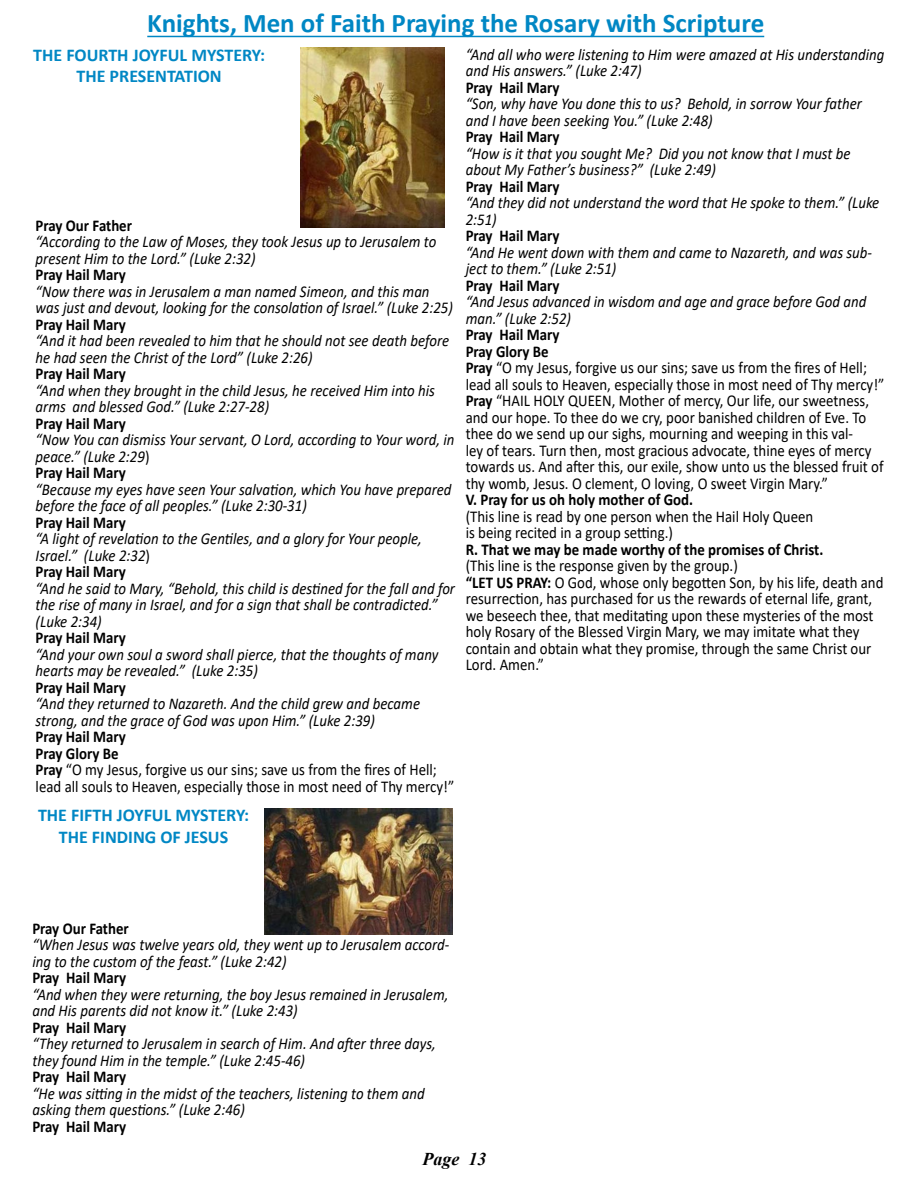
<style>
.page{position:relative;width:918px;height:1188px;background:#fff}
.page>*{position:absolute;margin:0;border:0;box-sizing:border-box;transform-origin:0 0}
.t1{font:700 27px "Calibri";color:#0087c4}
.t2{font:700 18px/21.6px "Calibri";color:#0087c4;text-align:center}
.t3{font:italic 700 18px "Times New Roman";color:#000}
.t4{font:italic 16.5px/16.5px "Calibri";color:#000;scale:.9 1}
.t5{font:16.5px/16.5px "Calibri";color:#000;scale:.9 1}
.t6{font:700 16.5px "Calibri";color:#000;scale:.9 1}
.s1{font-style:normal}
.s2{font-weight:700;font-style:normal}
.s3{font-weight:700}
</style>
<div class="page">
<hr style="left:147px;top:36px;width:617px;height:1px;background:#0087c4">
<img style="left:301px;top:48px;width:144px;height:179px">
<img style="left:265px;top:808px;width:187px;height:126px">
<h1 class="t1" style="left:147px;top:4px;width:618px">Knights, Men of Faith Praying the Rosary with Scripture</h1>
<p class="t2" style="left:33px;top:44px;width:233px">THE FOURTH JOYFUL MYSTERY:<br>THE PRESENTATION</p>
<p class="t6" style="left:36px;top:213px;width:109px">Pray Our Father</p>
<p class="t4" style="left:36px;top:233px;width:447px">“According to the Law of Moses, they took Jesus up to Jerusalem to present Him to the Lord.” (Luke 2:32)</p>
<p class="t6" style="left:36px;top:263px;width:102px">Pray Hail Mary</p>
<p class="t4" style="left:36px;top:282px;width:465px">“Now there was in Jerusalem a man named Simeon, and this man was just and devout, looking for the consolation of Israel.” (Luke 2:25)</p>
<p class="t6" style="left:36px;top:312px;width:102px">Pray Hail Mary</p>
<p class="t4" style="left:36px;top:332px;width:461px">“And it had been revealed to him that he should not see death before he had seen the Christ of the Lord” (Luke 2:26)</p>
<p class="t6" style="left:36px;top:362px;width:102px">Pray Hail Mary</p>
<p class="t4" style="left:36px;top:381px;width:445px">“And when they brought in the child Jesus, he received Him into his arms and blessed God.” (Luke 2:27-28)</p>
<p class="t6" style="left:36px;top:411px;width:102px">Pray Hail Mary</p>
<p class="t4" style="left:36px;top:431px;width:467px">“Now You can dismiss Your servant, O Lord, according to Your word, in peace.” (Luke 2:29<span class="s1">)<br></span><span class="s2">Pray Hail Mary</span></p>
<p class="t4" style="left:36px;top:480px;width:464px">“Because my eyes have seen Your salvation, which You have prepared before the face of all peoples.” (Luke 2:30-31)</p>
<p class="t6" style="left:36px;top:510px;width:102px">Pray Hail Mary</p>
<p class="t4" style="left:36px;top:530px;width:431px">“A light of revelation to the Gentiles, and a glory for Your people,<br>Israel.” (Luke 2:32<span class="s1">)<br></span><span class="s2">Pray Hail Mary</span></p>
<p class="t4" style="left:36px;top:579px;width:468px">“And he said to Mary, “Behold, this child is destined for the fall and for the rise of many in Israel, and for a sign that shall be contradicted.” (Luke 2:34)</p>
<p class="t6" style="left:36px;top:626px;width:102px">Pray Hail Mary</p>
<p class="t4" style="left:36px;top:645px;width:449px">“And your own soul a sword shall pierce, that the thoughts of many hearts may be revealed.” (Luke 2:35)</p>
<p class="t6" style="left:36px;top:675px;width:102px">Pray Hail Mary</p>
<p class="t4" style="left:36px;top:695px;width:429px">“And they returned to Nazareth. And the child grew and became strong, and the grace of God was upon Him.” (Luke 2:39)</p>
<p class="t5" style="left:36px;top:728px;width:467px"><span class="s3">Pray Hail Mary<br>Pray Glory Be<br>Pray</span> “O my Jesus, forgive us our sins; save us from the fires of Hell; lead all souls to Heaven, especially those in most need of Thy mercy!”</p>
<p class="t2" style="left:38px;top:804px;width:213px">THE FIFTH JOYFUL MYSTERY:<br>THE FINDING OF JESUS</p>
<p class="t4" style="left:466px;top:45px;width:467px">“And all who were listening to Him were amazed at His understanding and His answers.” (Luke 2:47)</p>
<p class="t6" style="left:466px;top:75px;width:106px">Pray Hail Mary</p>
<p class="t4" style="left:466px;top:95px;width:442px">“Son, why have You done this to us? Behold, in sorrow Your father and I have been seeking You.” (Luke 2:48)</p>
<p class="t6" style="left:466px;top:125px;width:106px">Pray Hail Mary</p>
<p class="t4" style="left:466px;top:144px;width:429px">“How is it that you sought Me? Did you not know that I must be about My Father’s business?” (Luke 2:49)</p>
<p class="t6" style="left:466px;top:174px;width:106px">Pray Hail Mary</p>
<p class="t4" style="left:466px;top:194px;width:461px">“And they did not understand the word that He spoke to them.” (Luke<br>2:51)</p>
<p class="t6" style="left:466px;top:224px;width:106px">Pray Hail Mary</p>
<p class="t4" style="left:466px;top:243px;width:453px">“And He went down with them and came to Nazareth, and was sub&shy;ject to them.” (Luke 2:51)</p>
<p class="t6" style="left:466px;top:273px;width:106px">Pray Hail Mary</p>
<p class="t4" style="left:466px;top:293px;width:447px">“And Jesus advanced in wisdom and age and grace before God and man.” (Luke 2:52)</p>
<p class="t5" style="left:466px;top:326px;width:467px"><span class="s3">Pray Hail Mary<br>Pray Glory Be<br>Pray</span> “O my Jesus, forgive us our sins; save us from the fires of Hell; lead all souls to Heaven, especially those in most need of Thy mercy!” <span class="s3">Pray</span> “HAIL HOLY QUEEN, Mother of mercy, Our life, our sweetness, and our hope. To thee do we cry, poor banished children of Eve. To thee do we send up our sighs, mourning and weeping in this val-<br>ley of tears. Turn then, most gracious advocate, thine eyes of mercy towards us. And after this, our exile, show unto us the blessed fruit of thy womb, Jesus. O clement, O loving, O sweet Virgin Mary.”</p>
<p class="t6" style="left:466px;top:488px;width:254px">V. Pray for us oh holy mother of God.</p>
<p class="t5" style="left:466px;top:507px;width:388px">(This line is read by one person when the Hail Holy Queen is being recited in a group setting.)</p>
<p class="t6" style="left:466px;top:537px;width:399px">R. That we may be made worthy of the promises of Christ.</p>
<p class="t5" style="left:466px;top:557px;width:466px">(This line is the response given by the group.)<br><span class="s3">“LET US PRAY:</span> O God, whose only begotten Son, by his life, death and resurrection, has purchased for us the rewards of eternal life, grant, we beseech thee, that meditating upon these mysteries of the most holy Rosary of the Blessed Virgin Mary, we may imitate what they contain and obtain what they promise, through the same Christ our Lord. Amen.”</p>
<p class="t6" style="left:32px;top:917px;width:109px">Pray Our Father</p>
<p class="t4" style="left:32px;top:936px;width:465px">“When Jesus was twelve years old, they went up to Jerusalem accord&shy;ing to the custom of the feast.” (Luke 2:42)</p>
<p class="t6" style="left:32px;top:966px;width:106px">Pray Hail Mary</p>
<p class="t4" style="left:32px;top:985px;width:464px">“And when they were returning, the boy Jesus remained in Jerusalem, and His parents did not know it.” (Luke 2:43)</p>
<p class="t6" style="left:32px;top:1016px;width:106px">Pray Hail Mary</p>
<p class="t4" style="left:32px;top:1035px;width:450px">“They returned to Jerusalem in search of Him. And after three days, they found Him in the temple.” (Luke 2:45-46)</p>
<p class="t6" style="left:32px;top:1065px;width:106px">Pray Hail Mary</p>
<p class="t4" style="left:32px;top:1084px;width:437px">“He was sitting in the midst of the teachers, listening to them and asking them questions.” (Luke 2:46)</p>
<p class="t6" style="left:32px;top:1115px;width:106px">Pray Hail Mary</p>
<p class="t3" style="left:423px;top:1146px;width:65px">Page 13</p>
</div>
